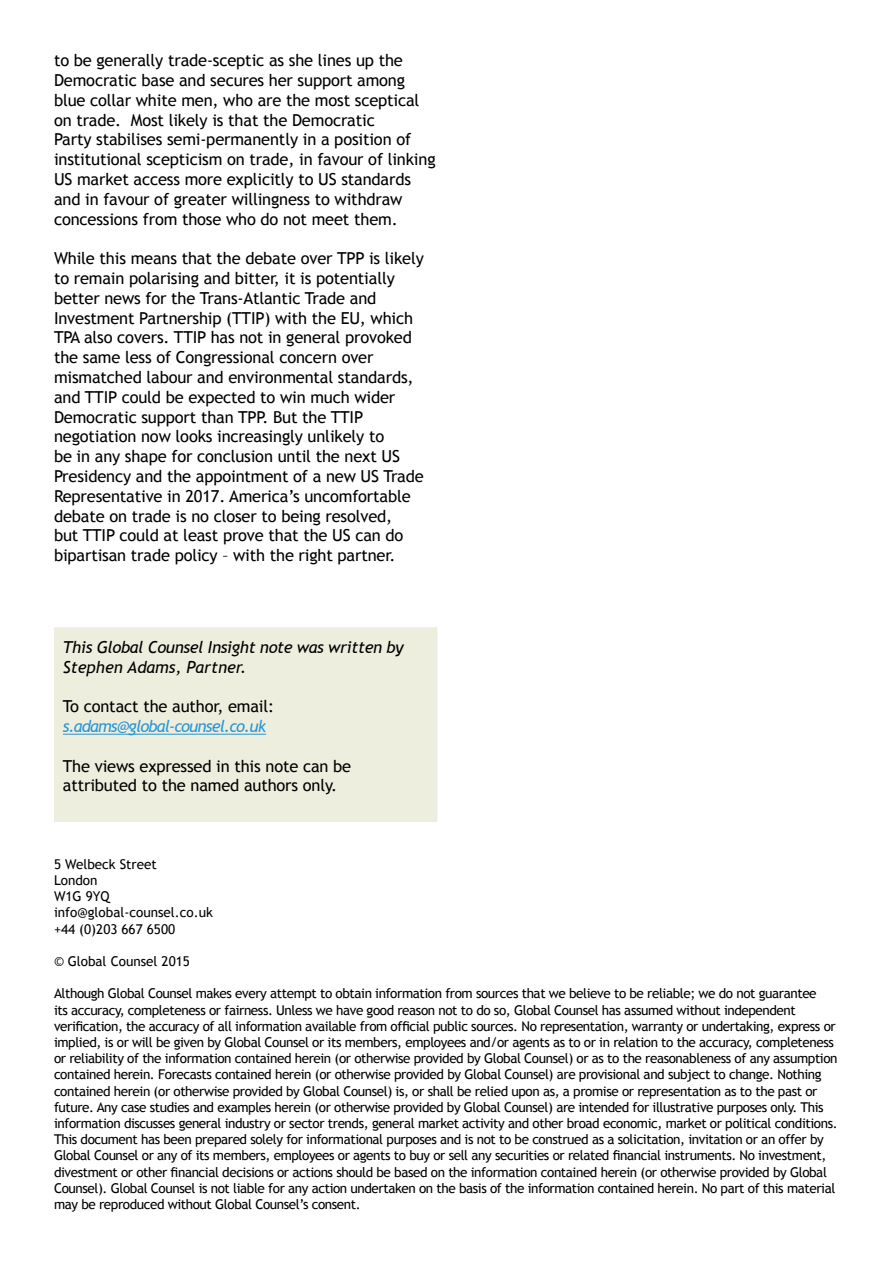
<style>
.page{position:relative;width:893px;height:1263px;background:#fff}
.page>*{position:absolute;margin:0;border:0;box-sizing:border-box;transform-origin:0 0}
.t1{font:16.5px/19.8px "Trebuchet MS";letter-spacing:-.01em;color:#000}
.t2{font:italic 16.5px/19.8px "Trebuchet MS";letter-spacing:-.02em;color:#000}
.t3{font:italic 16.5px "Trebuchet MS";letter-spacing:-.05em;color:#2a97d4}
.t4{font:13.5px/16.2px "Trebuchet MS";letter-spacing:-.03em;color:#000}
.t5{font:13.5px/16.2px "Trebuchet MS";color:#000}
</style>
<div class="page">
<div style="left:54px;top:627px;width:383px;height:195px;background:#eeeedf"></div>
<hr style="left:63px;top:734px;width:203px;height:1px;background:#2a97d4">
<p class="t1" style="left:54px;top:51px;width:383px">to be generally trade-sceptic as she lines up the Democratic base and secures her support among blue collar white men, who are the most sceptical on trade. Most likely is that the Democratic<br>Party stabilises semi-permanently in a position of institutional scepticism on trade, in favour of linking US market access more explicitly to US standards and in favour of greater willingness to withdraw concessions from those who do not meet them.</p>
<p class="t1" style="left:54px;top:249px;width:371px">While this means that the debate over TPP is likely to remain polarising and bitter, it is potentially better news for the Trans-Atlantic Trade and Investment Partnership (TTIP) with the EU, which TPA also covers. TTIP has not in general provoked the same less of Congressional concern over mismatched labour and environmental standards, and TTIP could be expected to win much wider Democratic support than TPP. But the TTIP negotiation now looks increasingly unlikely to<br>be in any shape for conclusion until the next US Presidency and the appointment of a new US Trade Representative in 2017. America’s uncomfortable debate on trade is no closer to being resolved,<br>but TTIP could at least prove that the US can do bipartisan trade policy – with the right partner.</p>
<p class="t2" style="left:63px;top:637px;width:342px">This Global Counsel Insight note was written by<br>Stephen Adams, Partner.</p>
<p class="t1" style="left:63px;top:697px;width:213px">To contact the author, email:</p>
<p class="t3" style="left:63px;top:716px;width:205px">s.adams@global-counsel.co.uk</p>
<p class="t1" style="left:63px;top:756px;width:290px">The views expressed in this note can be attributed to the named authors only.</p>
<p class="t5" style="left:54px;top:856px;width:160px">5 Welbeck Street<br>London<br>W1G 9YQ info@global-counsel.co.uk +44 (0)203 667 6500</p>
<p class="t5" style="left:54px;top:953px;width:137px">© Global Counsel 2015</p>
<p class="t4" style="left:54px;top:986px;width:785px">Although Global Counsel makes every attempt to obtain information from sources that we believe to be reliable; we do not guarantee<br>its accuracy, completeness or fairness. Unless we have good reason not to do so, Global Counsel has assumed without independent verification, the accuracy of all information available from official public sources. No representation, warranty or undertaking, express or implied, is or will be given by Global Counsel or its members, employees and/or agents as to or in relation to the accuracy, completeness or reliability of the information contained herein (or otherwise provided by Global Counsel) or as to the reasonableness of any assumption contained herein. Forecasts contained herein (or otherwise provided by Global Counsel) are provisional and subject to change. Nothing contained herein (or otherwise provided by Global Counsel) is, or shall be relied upon as, a promise or representation as to the past or future. Any case studies and examples herein (or otherwise provided by Global Counsel) are intended for illustrative purposes only. This information discusses general industry or sector trends, general market activity and other broad economic, market or political conditions.<br>This document has been prepared solely for informational purposes and is not to be construed as a solicitation, invitation or an offer by Global Counsel or any of its members, employees or agents to buy or sell any securities or related financial instruments. No investment, divestment or other financial decisions or actions should be based on the information contained herein (or otherwise provided by Global Counsel). Global Counsel is not liable for any action undertaken on the basis of the information contained herein. No part of this material may be reproduced without Global Counsel’s consent.</p>
</div>
